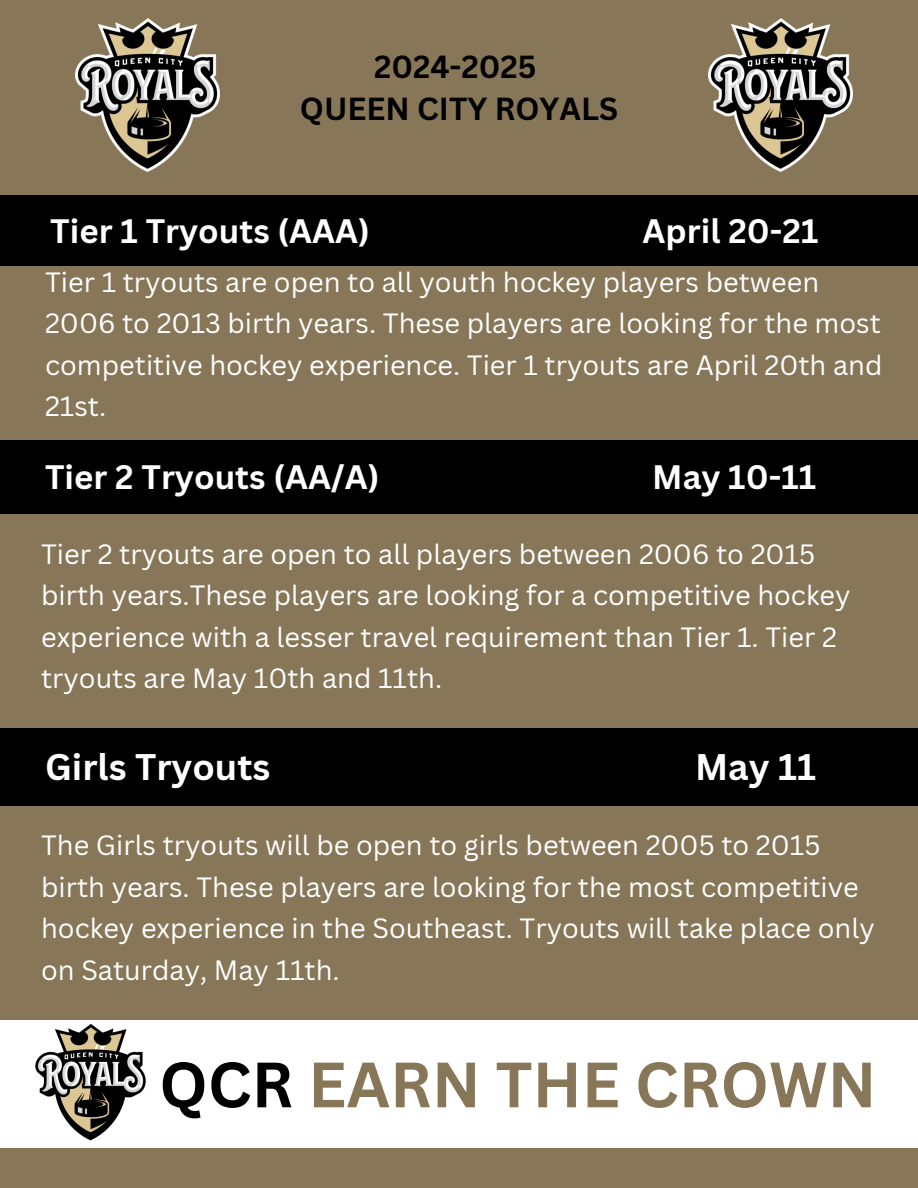
<style>
.page{position:relative;width:918px;height:1188px;background:#877758}
.page>*{position:absolute;margin:0;border:0;box-sizing:border-box;transform-origin:0 0}
.t1{font:700 62.55px "Canva Sans";color:#877758}
.t2{font:700 36px "Canva Sans";color:#fff}
.t3{font:700 33px "Canva Sans";color:#fff}
.t4{font:700 31.05px/42.2px "Canva Sans";color:#000;text-align:center}
.t5{font:27.15px/41.7px "Canva Sans";color:#fff}
.s1{color:#000}
</style>
<div class="page">
<div style="left:0;top:440px;width:918px;height:74px;background:#000"></div>
<div style="left:0;top:195px;width:918px;height:70px;background:#000"></div>
<div style="left:0;top:729px;width:918px;height:77px;background:#000"></div>
<img style="left:76px;top:18px;width:144px;height:153px">
<img style="left:708px;top:18px;width:144px;height:153px">
<div style="left:0;top:1021px;width:918px;height:127px;background:#fff"></div>
<img style="left:35px;top:1024px;width:111px;height:117px">
<h2 class="t4" style="left:300px;top:45px;width:320px">2024-2025<br>QUEEN CITY ROYALS</h2>
<p class="t3" style="left:50px;top:207px;width:321px">Tier 1 Tryouts (AAA)</p>
<p class="t3" style="left:643px;top:207px;width:177px">April 20-21</p>
<p class="t5" style="left:45px;top:260px;width:839px">Tier 1 tryouts are open to all youth hockey players between 2006 to 2013 birth years. These players are looking for the most competitive hockey experience. Tier 1 tryouts are April 20th and 21st.</p>
<p class="t3" style="left:45px;top:453px;width:336px">Tier 2 Tryouts (AA/A)</p>
<p class="t3" style="left:652px;top:453px;width:166px">May 10-11</p>
<h2 class="t5" style="left:41px;top:532px;width:811px">Tier 2 tryouts are open to all players between 2006 to 2015 birth years.These players are looking for a competitive hockey experience with a lesser travel requirement than Tier 1. Tier 2 tryouts are May 10th and 11th.</h2>
<h3 class="t2" style="left:45px;top:741px;width:227px">Girls Tryouts</h3>
<h3 class="t2" style="left:695px;top:741px;width:122px">May 11</h3>
<p class="t5" style="left:41px;top:824px;width:835px">The Girls tryouts will be open to girls between 2005 to 2015 birth years. These players are looking for the most competitive hockey experience in the Southeast. Tryouts will take place only on Saturday, May 11th.</p>
<p class="t1" style="left:159px;top:1041px;width:719px"><span class="s1">QCR</span> EARN THE CROWN</p>
</div>
